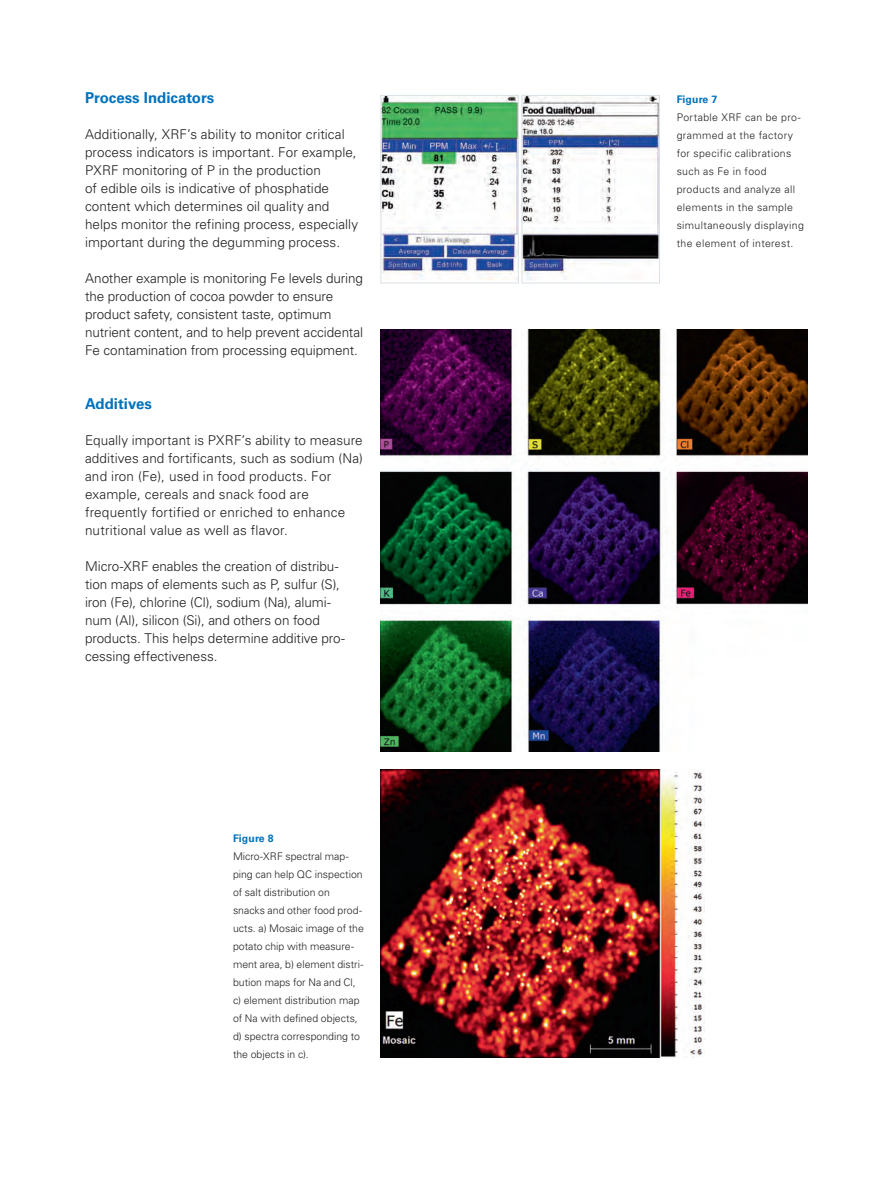
<style>
.page{position:relative;width:893px;height:1187px;background:#fff}
.page>*{position:absolute;margin:0;border:0;box-sizing:border-box;transform-origin:0 0}
.t1{font:700 15px "Univers LT Std";color:#0072bc}
.t2{font:300 13.5px/18px "Univers LT Std";color:#231f20}
.t3{font:300 10.5px/18px "Univers LT Std";letter-spacing:.005em;color:#231f20}
.t4{font:300 10.5px/18px "Univers LT Std";letter-spacing:.035em;color:#231f20}
.t5{font:700 10.5px "Univers LT Std";letter-spacing:.01em;color:#0072bc}
</style>
<div class="page">
<img style="left:381px;top:769px;width:324px;height:288px">
<img style="left:381px;top:329px;width:427px;height:422px">
<img style="left:383px;top:97px;width:134px;height:183px">
<div style="left:381px;top:95px;width:138px;height:188px;border:1px solid #dae2e7"></div>
<img style="left:524px;top:97px;width:134px;height:183px">
<div style="left:522px;top:95px;width:138px;height:188px;border:1px solid #dae2e7"></div>
<p class="t1" style="left:85px;top:89px;width:131px">Process Indicators</p>
<p class="t2" style="left:85px;top:125px;width:275px">Additionally, XRF’s ability to monitor critical process indicators is important. For example, PXRF monitoring of P in the production<br>of edible oils is indicative of phosphatide content which determines oil quality and helps monitor the refining process, especially important during the degumming process.</p>
<p class="t2" style="left:85px;top:269px;width:280px">Another example is monitoring Fe levels during the production of cocoa powder to ensure product safety, consistent taste, optimum nutrient content, and to help prevent accidental Fe contamination from processing equipment.</p>
<p class="t1" style="left:85px;top:395px;width:68px">Additives</p>
<p class="t2" style="left:85px;top:431px;width:279px">Equally important is PXRF’s ability to measure additives and fortificants, such as sodium (Na) and iron (Fe), used in food products. For example, cereals and snack food are frequently fortified or enriched to enhance nutritional value as well as flavor.</p>
<p class="t2" style="left:85px;top:557px;width:261px">Micro-XRF enables the creation of distribu&shy;tion maps of elements such as P, sulfur (S), iron (Fe), chlorine (Cl), sodium (Na), alumi&shy;num (Al), silicon (Si), and others on food products. This helps determine additive pro&shy;cessing effectiveness.</p>
<p class="t5" style="left:233px;top:831px;width:42px">Figure 8</p>
<p class="t3" style="left:233px;top:846px;width:132px">Micro-XRF spectral map&shy;ping can help QC inspection of salt distribution on snacks and other food prod&shy;ucts. a) Mosaic image of the potato chip with measure&shy;ment area, b) element distri&shy;bution maps for Na and Cl, c) element distribution map of Na with defined objects, d) spectra corresponding to the objects in c).</p>
<p class="t5" style="left:677px;top:93px;width:42px">Figure 7</p>
<p class="t4" style="left:677px;top:108px;width:129px">Portable XRF can be pro&shy;grammed at the factory for specific calibrations such as Fe in food products and analyze all elements in the sample simultaneously displaying the element of interest.</p>
</div>
